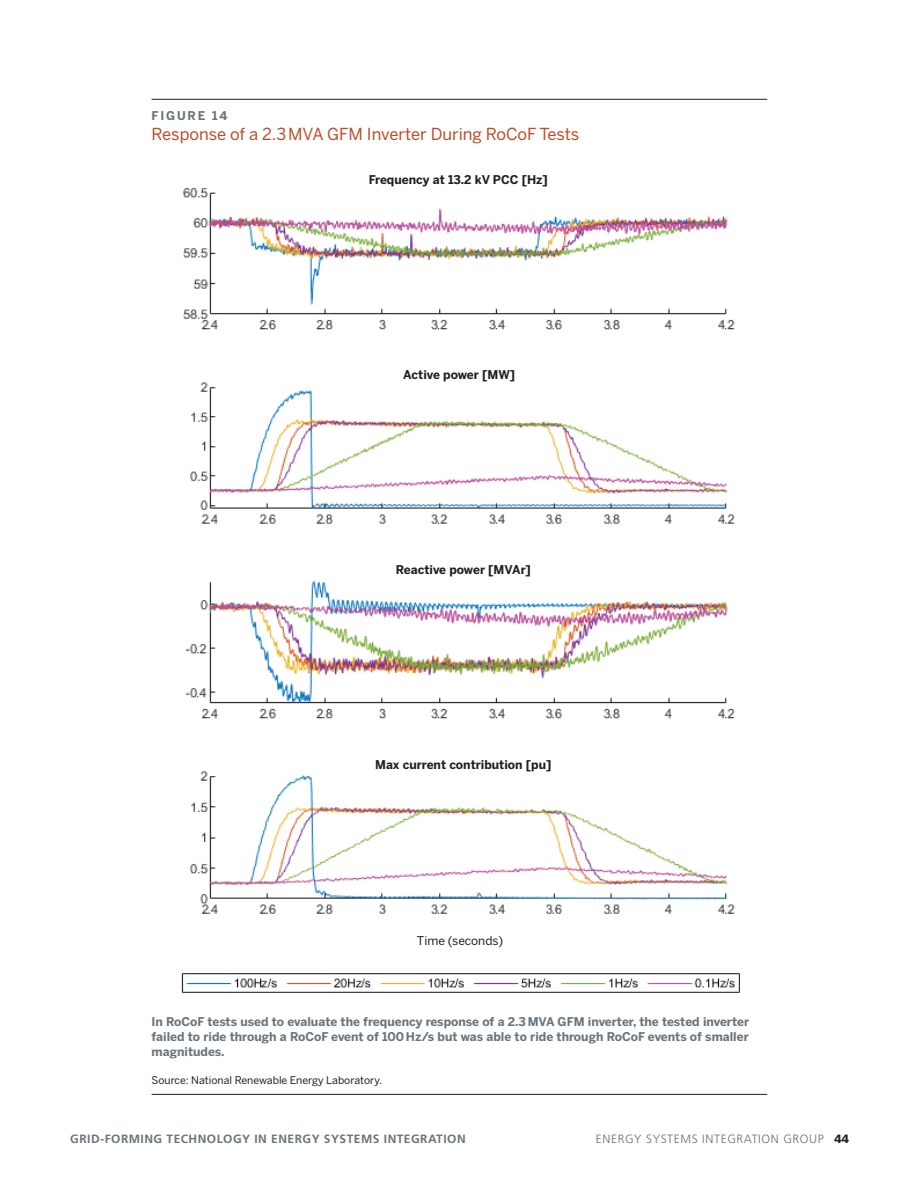
<style>
.page{position:relative;width:918px;height:1188px;background:#fff}
.page>*{position:absolute;margin:0;border:0;box-sizing:border-box;transform-origin:0 0}
.t1{font:16.5px "Benton Sans";color:#be4c26}
.t2{font:700 12px/15px "Benton Sans";color:#6a747b;text-align:justify}
.t3{font:700 12px "Benton Sans";color:#231f20}
.t4{font:700 12px "Frutiger LT Std";letter-spacing:.04em;color:#6a747b}
.t5{font:300 12px "Frutiger LT Std";letter-spacing:.05em;color:#6c6d70}
.t6{font:12px "Benton Sans";color:#231f20}
.t7{font:10.5px "Benton Sans";color:#231f20}
.s1{font-weight:900;color:#231f20}
</style>
<div class="page">
<img style="left:183px;top:188px;width:552px;height:726px">
<div style="left:350px;top:362px;width:192px;height:23px;background:#fff"></div>
<div style="left:372px;top:557px;width:192px;height:23px;background:#fff"></div>
<div style="left:351px;top:755px;width:210px;height:23px;background:#fff"></div>
<div style="left:362px;top:168px;width:203px;height:28px;background:#fff"></div>
<hr style="left:152px;top:99px;width:615px;height:1px;background:#231f20">
<img style="left:181px;top:973px;width:559px;height:20px">
<hr style="left:152px;top:1094px;width:615px;height:1px;background:#231f20">
<p class="t2" style="left:152px;top:108px;width:77px">Figure 14</p>
<h1 class="t1" style="left:152px;top:124px;width:429px">Response of a 2.3 MVA GFM Inverter During RoCoF Tests</h1>
<p class="t3" style="left:369px;top:172px;width:181px">Frequency at 13.2 kV PCC [Hz]</p>
<p class="t3" style="left:403px;top:368px;width:113px">Active power [MW]</p>
<p class="t3" style="left:396px;top:563px;width:136px">Reactive power [MVAr]</p>
<p class="t3" style="left:375px;top:757px;width:178px">Max current contribution [pu]</p>
<p class="t6" style="left:417px;top:934px;width:88px">Time (seconds)</p>
<p class="t2" style="left:152px;top:1014px;width:599px">In RoCoF tests used to evaluate the frequency response of a 2.3 MVA GFM inverter, the tested inverter failed to ride through a RoCoF event of 100 Hz/s but was able to ride through RoCoF events of smaller magnitudes.</p>
<p class="t7" style="left:152px;top:1074px;width:232px">Source: National Renewable Energy Laboratory.</p>
<p class="t4" style="left:70px;top:1132px;width:397px">GRID-FORMING TECHNOLOGY IN ENERGY SYSTEMS INTEGRATION</p>
<p class="t5" style="left:596px;top:1132px;width:255px">ENERGY SYSTEMS INTEGRATION GROUP <span class="s1">44</span></p>
</div>
